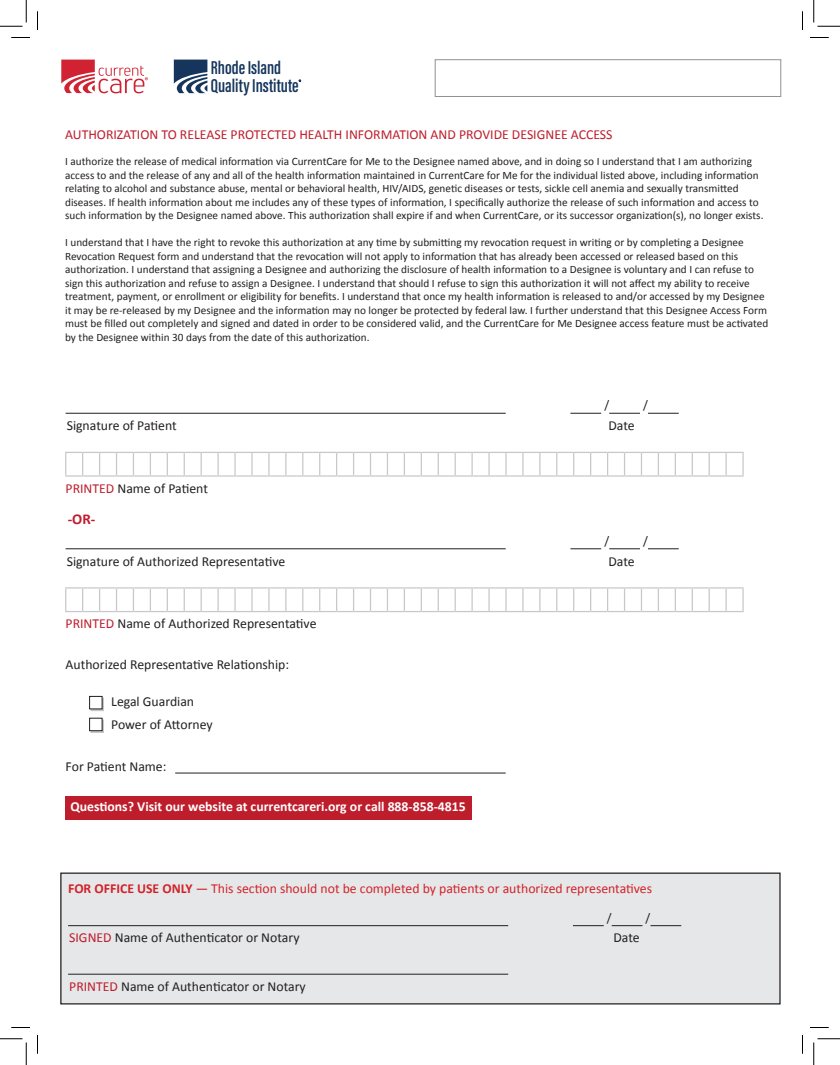
<style>
.page{position:relative;width:840px;height:1065px;background:#fff}
.page>*{position:absolute;margin:0;border:0;box-sizing:border-box;transform-origin:0 0}
.t1{font:600 19.12px/18px "Acumin Pro Extra Cond";color:#15355c}
.Paragraph_Style_1{font:700 15px "Calibri";color:#be1d2c}
.Paragraph_Style_1-2{font:13.75px "Calibri";color:#231f20}
.Paragraph_Style_1-3{font:13.75px "Calibri";color:#d1232a}
.Paragraph_Style_1-4{font:13.75px "Calibri";color:#be1d2c}
.Paragraph_Style_1-5{font:700 13.75px "Calibri";color:#fff}
.Paragraph_Style_1-6{font:12.5px "Calibri";color:#231f20}
.Paragraph_Style_1-7{font:11.25px/13.5px "Calibri";color:#231f20}
.s1{color:#be1d2c}
.s2{font-weight:700}
</style>
<div class="page">
<div style="left:61px;top:873px;width:719px;height:131px;background:#e6e7e9"></div>
<div style="left:60px;top:873px;width:721px;height:132px;border:1px solid #231f20"></div>
<hr style="left:66px;top:413px;width:440px;height:1px;background:#231f20">
<hr style="left:570px;top:413px;width:31px;height:1px;background:#231f20">
<hr style="left:609px;top:413px;width:31px;height:1px;background:#231f20">
<hr style="left:648px;top:413px;width:31px;height:1px;background:#231f20">
<div style="left:89px;top:718px;width:13px;height:13px;border:1px solid #231f20"></div>
<div style="left:89px;top:696px;width:13px;height:13px;border:1px solid #231f20"></div>
<hr style="left:175px;top:773px;width:331px;height:1px;background:#231f20">
<hr style="left:68px;top:974px;width:440px;height:1px;background:#231f20">
<svg style="left:65px;top:452px;width:679px;height:25px"></svg>
<hr style="left:66px;top:549px;width:440px;height:1px;background:#231f20">
<hr style="left:570px;top:549px;width:31px;height:1px;background:#231f20">
<hr style="left:609px;top:549px;width:31px;height:1px;background:#231f20">
<hr style="left:648px;top:549px;width:31px;height:1px;background:#231f20">
<svg style="left:65px;top:587px;width:679px;height:25px"></svg>
<div style="left:65px;top:796px;width:407px;height:23px;background:#be1d2c"></div>
<hr style="left:68px;top:925px;width:440px;height:1px;background:#231f20">
<hr style="left:573px;top:925px;width:31px;height:1px;background:#231f20">
<hr style="left:612px;top:925px;width:30px;height:1px;background:#231f20">
<hr style="left:650px;top:925px;width:31px;height:1px;background:#231f20">
<svg style="left:61px;top:60px;width:87px;height:33px"></svg>
<svg style="left:174px;top:60px;width:33px;height:33px"></svg>
<svg style="left:11px;top:37px;width:19px;height:1px"></svg>
<svg style="left:810px;top:37px;width:19px;height:1px"></svg>
<svg style="left:11px;top:1027px;width:19px;height:1px"></svg>
<svg style="left:810px;top:1027px;width:19px;height:1px"></svg>
<svg style="left:37px;top:11px;width:1px;height:19px"></svg>
<svg style="left:37px;top:1035px;width:1px;height:19px"></svg>
<svg style="left:802px;top:11px;width:1px;height:19px"></svg>
<svg style="left:802px;top:1035px;width:1px;height:19px"></svg>
<svg style="left:0;top:0;width:27px;height:27px"></svg>
<svg style="left:0;top:1039px;width:27px;height:26px"></svg>
<svg style="left:814px;top:0;width:26px;height:27px"></svg>
<svg style="left:814px;top:1039px;width:26px;height:26px"></svg>
<p class="t1" style="left:211px;top:59px;width:89px">Rhode Island<br>Quality Institute</p>
<p class="Paragraph_Style_1-4" style="left:65px;top:125px;width:549px">AUTHORIZATION TO RELEASE PROTECTED HEALTH INFORMATION AND PROVIDE DESIGNEE ACCESS</p>
<p class="Paragraph_Style_1-7" style="left:65px;top:155px;width:700px">I authorize the release of medical information via CurrentCare for Me to the Designee named above, and in doing so I understand that I am authorizing access to and the release of any and all of the health information maintained in CurrentCare for Me for the individual listed above, including information relating to alcohol and substance abuse, mental or behavioral health, HIV/AIDS, genetic diseases or tests, sickle cell anemia and sexually transmitted diseases. If health information about me includes any of these types of information, I specifically authorize the release of such information and access to such information by the Designee named above. This authorization shall expire if and when CurrentCare, or its successor organization(s), no longer exists.</p>
<p class="Paragraph_Style_1-7" style="left:65px;top:236px;width:705px">I understand that I have the right to revoke this authorization at any time by submitting my revocation request in writing or by completing a Designee Revocation Request form and understand that the revocation will not apply to information that has already been accessed or released based on this authorization. I understand that assigning a Designee and authorizing the disclosure of health information to a Designee is voluntary and I can refuse to sign this authorization and refuse to assign a Designee. I understand that should I refuse to sign this authorization it will not affect my ability to receive treatment, payment, or enrollment or eligibility for benefits. I understand that once my health information is released to and/or accessed by my Designee it may be re-released by my Designee and the information may no longer be protected by federal law. I further understand that this Designee Access Form must be filled out completely and signed and dated in order to be considered valid, and the CurrentCare for Me Designee access feature must be activated by the Designee within 30 days from the date of this authorization.</p>
<p class="Paragraph_Style_1-6" style="left:604px;top:396px;width:6px">/</p>
<p class="Paragraph_Style_1-6" style="left:643px;top:396px;width:6px">/</p>
<p class="Paragraph_Style_1-2" style="left:67px;top:416px;width:112px">Signature of Patient</p>
<p class="Paragraph_Style_1-2" style="left:608px;top:416px;width:28px">Date</p>
<p class="Paragraph_Style_1-2" style="left:66px;top:478px;width:144px"><span class="s1">PRINTED</span> Name of Patient</p>
<p class="Paragraph_Style_1" style="left:68px;top:509px;width:29px">-OR-</p>
<p class="Paragraph_Style_1-6" style="left:604px;top:532px;width:6px">/</p>
<p class="Paragraph_Style_1-6" style="left:643px;top:532px;width:6px">/</p>
<p class="Paragraph_Style_1-2" style="left:67px;top:551px;width:220px">Signature of Authorized Representative</p>
<p class="Paragraph_Style_1-2" style="left:608px;top:551px;width:28px">Date</p>
<p class="Paragraph_Style_1-2" style="left:66px;top:614px;width:252px"><span class="s1">PRINTED</span> Name of Authorized Representative</p>
<p class="Paragraph_Style_1-2" style="left:66px;top:655px;width:225px">Authorized Representative Relationship:</p>
<p class="Paragraph_Style_1-2" style="left:111px;top:692px;width:84px">Legal Guardian</p>
<p class="Paragraph_Style_1-2" style="left:111px;top:714px;width:103px">Power of Attorney</p>
<p class="Paragraph_Style_1-2" style="left:66px;top:757px;width:102px">For Patient Name:</p>
<p class="Paragraph_Style_1-5" style="left:70px;top:797px;width:397px">Questions? Visit our website at currentcareri.org or call 888-858-4815</p>
<p class="Paragraph_Style_1-3" style="left:68px;top:879px;width:586px"><span class="s2">FOR OFFICE USE ONLY</span> — This section should not be completed by patients or authorized representatives</p>
<p class="Paragraph_Style_1-6" style="left:607px;top:909px;width:6px">/</p>
<p class="Paragraph_Style_1-6" style="left:646px;top:909px;width:6px">/</p>
<p class="Paragraph_Style_1-2" style="left:69px;top:928px;width:232px"><span class="s1">SIGNED</span> Name of Authenticator or Notary</p>
<p class="Paragraph_Style_1-2" style="left:613px;top:928px;width:28px">Date</p>
<p class="Paragraph_Style_1-2" style="left:69px;top:977px;width:238px"><span class="s1">PRINTED</span> Name of Authenticator or Notary</p>
</div>
